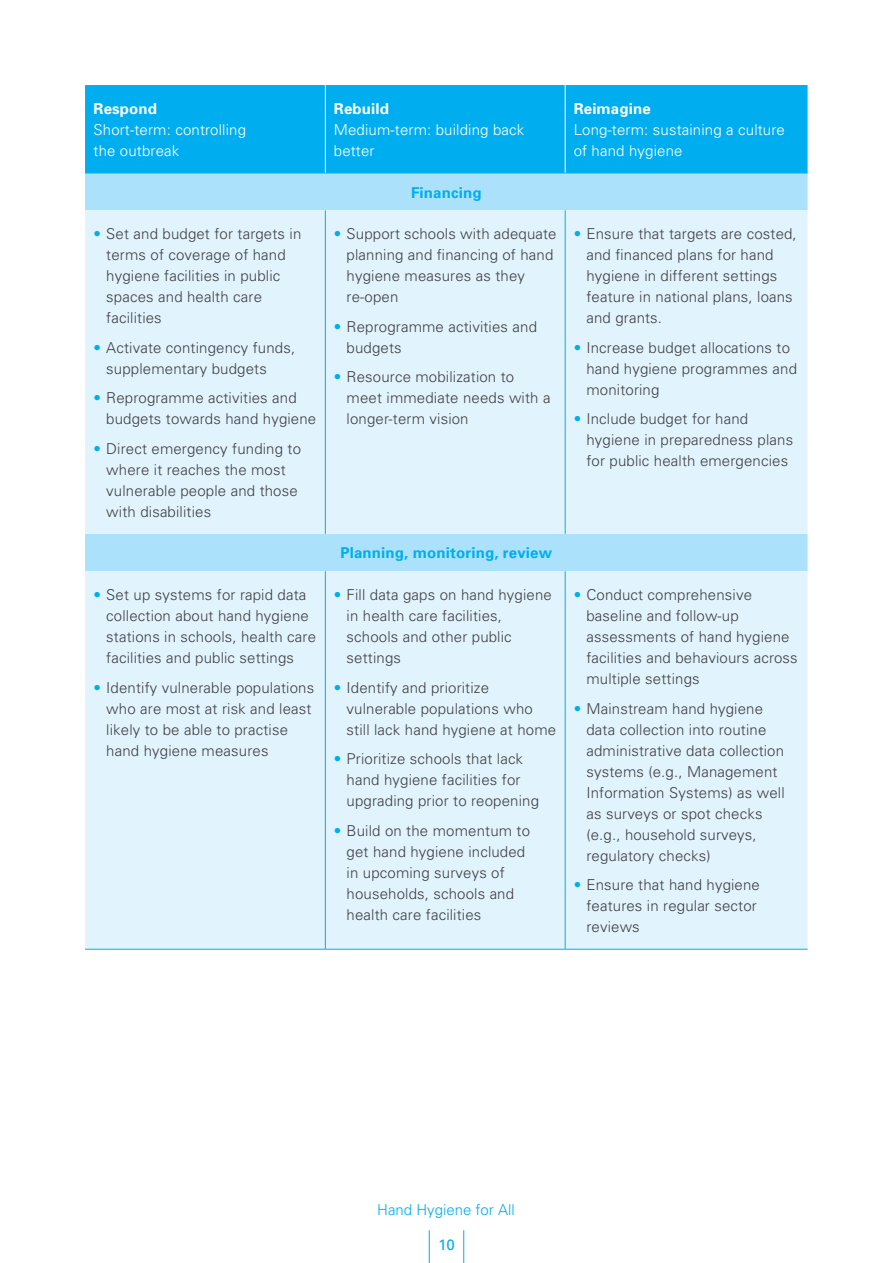
<style>
.page{position:relative;width:893px;height:1263px;background:#fff}
.page>*{position:absolute;margin:0;border:0;box-sizing:border-box;transform-origin:0 0}
.t1{font:300 15px/21px "Univers";letter-spacing:.01em;color:#414042}
.t2{font:300 15px/21px "Univers";letter-spacing:.01em;color:#fff}
.t3{font:700 15px "Univers";letter-spacing:.01em;color:#00aeef}
.t4{font:700 15px "Univers";letter-spacing:.01em;color:#fff}
.t5{font:300 15px "Univers";color:#00aeef}
.t6{font:15px "Univers";color:#00aeef}
.s1{color:#00aeef}
</style>
<div class="page">
<hr style="left:429px;top:1230px;width:1px;height:33px;background:#00aeef">
<hr style="left:463px;top:1230px;width:1px;height:33px;background:#00aeef">
<div style="left:85px;top:85px;width:722px;height:88px;background:#00aeef"></div>
<div style="left:85px;top:174px;width:722px;height:36px;background:#abe1fa"></div>
<div style="left:85px;top:210px;width:722px;height:739px;background:#e1f4fd"></div>
<hr style="left:325px;top:210px;width:1px;height:324px;background:#00aeef">
<hr style="left:565px;top:210px;width:1px;height:324px;background:#00aeef">
<hr style="left:325px;top:571px;width:1px;height:378px;background:#00aeef">
<hr style="left:565px;top:571px;width:1px;height:378px;background:#00aeef">
<hr style="left:85px;top:173px;width:240px;height:1px;background:#00aeef">
<hr style="left:325px;top:173px;width:240px;height:1px;background:#00aeef">
<hr style="left:565px;top:173px;width:242px;height:1px;background:#00aeef">
<hr style="left:85px;top:949px;width:240px;height:1px;background:#00aeef">
<hr style="left:325px;top:949px;width:240px;height:1px;background:#00aeef">
<hr style="left:565px;top:949px;width:242px;height:1px;background:#00aeef">
<hr style="left:325px;top:85px;width:1px;height:88px;background:#fff">
<hr style="left:565px;top:85px;width:1px;height:88px;background:#fff">
<p class="t4" style="left:94px;top:100px;width:65px">Respond</p>
<p class="t2" style="left:94px;top:119px;width:154px">Short-term: controlling the outbreak</p>
<p class="t1" style="left:106px;top:223px;width:197px;text-indent:-13px"><span class="s1">•</span> Set and budget for targets in terms of coverage of hand hygiene facilities in public spaces and health care facilities</p>
<p class="t1" style="left:106px;top:337px;width:190px;text-indent:-13px"><span class="s1">•</span> Activate contingency funds, supplementary budgets</p>
<p class="t1" style="left:106px;top:387px;width:211px;text-indent:-13px"><span class="s1">•</span> Reprogramme activities and budgets towards hand hygiene</p>
<p class="t1" style="left:106px;top:438px;width:196px;text-indent:-13px"><span class="s1">•</span> Direct emergency funding to where it reaches the most vulnerable people and those with disabilities</p>
<p class="t1" style="left:106px;top:584px;width:211px;text-indent:-13px"><span class="s1">•</span> Set up systems for rapid data collection about hand hygiene stations in schools, health care facilities and public settings</p>
<p class="t1" style="left:106px;top:677px;width:209px;text-indent:-13px"><span class="s1">•</span> Identify vulnerable populations who are most at risk and least likely to be able to practise hand hygiene measures</p>
<p class="t4" style="left:334px;top:100px;width:57px">Rebuild</p>
<p class="t2" style="left:334px;top:119px;width:192px">Medium-term: building back better</p>
<p class="t3" style="left:411px;top:183px;width:72px">Financing</p>
<p class="t1" style="left:347px;top:223px;width:212px;text-indent:-13px"><span class="s1">•</span> Support schools with adequate planning and financing of hand hygiene measures as they re-open</p>
<p class="t1" style="left:347px;top:316px;width:192px;text-indent:-13px"><span class="s1">•</span> Reprogramme activities and budgets</p>
<p class="t1" style="left:347px;top:366px;width:205px;text-indent:-13px"><span class="s1">•</span> Resource mobilization to meet immediate needs with a longer-term vision</p>
<p class="t4" style="left:574px;top:100px;width:79px">Reimagine</p>
<p class="t2" style="left:574px;top:119px;width:213px">Long-term: sustaining a culture of hand hygiene</p>
<p class="t1" style="left:586px;top:223px;width:212px;text-indent:-13px"><span class="s1">•</span> Ensure that targets are costed, and financed plans for hand hygiene in different settings feature in national plans, loans and grants.</p>
<p class="t1" style="left:586px;top:337px;width:212px;text-indent:-13px"><span class="s1">•</span> Increase budget allocations to hand hygiene programmes and monitoring</p>
<p class="t1" style="left:586px;top:408px;width:208px;text-indent:-13px"><span class="s1">•</span> Include budget for hand hygiene in preparedness plans for public health emergencies</p>
<p class="t3" style="left:340px;top:544px;width:213px">Planning, monitoring, review</p>
<p class="t1" style="left:347px;top:584px;width:207px;text-indent:-13px"><span class="s1">•</span> Fill data gaps on hand hygiene in health care facilities, schools and other public settings</p>
<p class="t1" style="left:347px;top:677px;width:211px;text-indent:-13px"><span class="s1">•</span> Identify and prioritize vulnerable populations who still lack hand hygiene at home</p>
<p class="t1" style="left:347px;top:748px;width:194px;text-indent:-13px"><span class="s1">•</span> Prioritize schools that lack hand hygiene facilities for upgrading prior to reopening</p>
<p class="t1" style="left:347px;top:820px;width:185px;text-indent:-13px"><span class="s1">•</span> Build on the momentum to get hand hygiene included in upcoming surveys of households, schools and health care facilities</p>
<p class="t1" style="left:586px;top:584px;width:213px;text-indent:-13px"><span class="s1">•</span> Conduct comprehensive baseline and follow-up assessments of hand hygiene facilities and behaviours across multiple settings</p>
<p class="t1" style="left:586px;top:698px;width:200px;text-indent:-13px"><span class="s1">•</span> Mainstream hand hygiene data collection into routine administrative data collection systems (e.g., Management<br>Information Systems) as well as surveys or spot checks (e.g., household surveys, regulatory checks)</p>
<p class="t1" style="left:586px;top:874px;width:175px;text-indent:-13px"><span class="s1">•</span> Ensure that hand hygiene features in regular sector reviews</p>
<p class="t5" style="left:377px;top:1201px;width:139px">Hand Hygiene for All</p>
<p class="t6" style="left:438px;top:1236px;width:18px">10</p>
</div>
